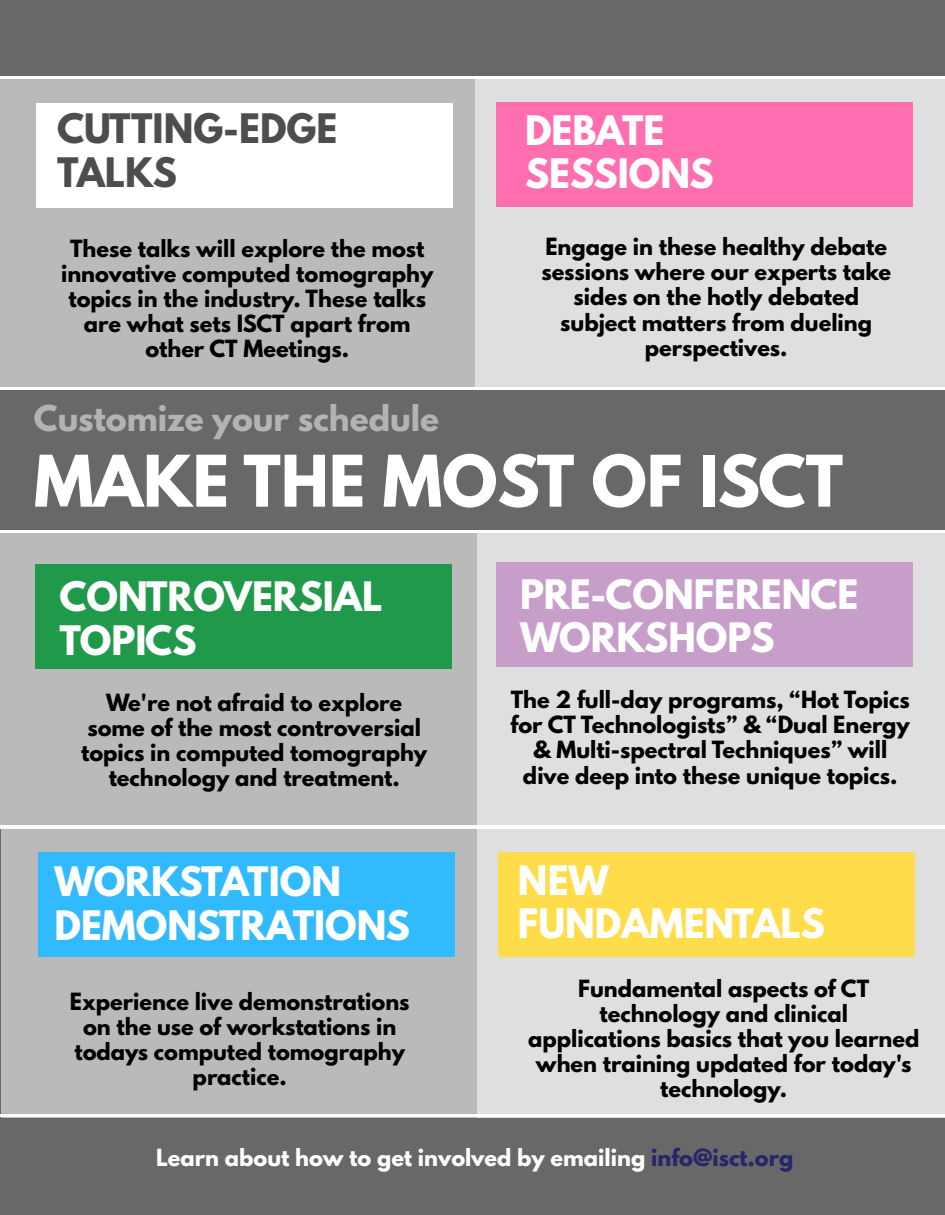
<style>
.page{position:relative;width:945px;height:1215px;background:#686868}
.page>*{position:absolute;margin:0;border:0;box-sizing:border-box;transform-origin:0 0}
.t1{font:700 63px "League Spartan";color:#fff}
.t2{font:700 36px/43.2px "League Spartan";color:#fff}
.t3{font:700 36px/43.2px "League Spartan";color:#4d4d4d}
.t4{font:700 31.5px "League Spartan";color:#b3b3b3}
.t5{font:700 21px/25.2px "League Spartan";color:#000;text-align:center}
.t6{font:700 21px "League Spartan";color:#fff}
.s1{color:#252768}
</style>
<div class="page">
<div style="left:0;top:80px;width:945px;height:308px;background:#bababa"></div>
<div style="left:476px;top:80px;width:469px;height:309px;background:#dfdfdf"></div>
<div style="left:2px;top:827px;width:943px;height:290px;background:#bababa"></div>
<div style="left:477px;top:532px;width:468px;height:585px;background:#dfdfdf"></div>
<div style="left:0;top:533px;width:477px;height:292px;background:#bababa"></div>
<hr style="left:0;top:825px;width:945px;height:4px;background:#fff">
<svg style="left:0;top:1114px;width:945px;height:4px;fill:#fff"></svg>
<hr style="left:0;top:530px;width:945px;height:3px;background:#fff">
<hr style="left:0;top:387px;width:945px;height:3px;background:#fff">
<svg style="left:0;top:76px;width:945px;height:4px;fill:#fff"></svg>
<div style="left:36px;top:103px;width:417px;height:105px;background:#fff"></div>
<div style="left:496px;top:102px;width:417px;height:105px;background:#ff6fb0"></div>
<div style="left:36px;top:564px;width:416px;height:105px;background:#21994a"></div>
<div style="left:38px;top:852px;width:417px;height:105px;background:#32baff"></div>
<div style="left:498px;top:852px;width:417px;height:105px;background:#ffdd4a"></div>
<div style="left:496px;top:562px;width:417px;height:105px;background:#c79ec9"></div>
<h2 class="t3" style="left:57px;top:107px;width:282px">CUTTING-EDGE<br>TALKS</h2>
<h2 class="t2" style="left:525px;top:108px;width:190px">DEBATE<br>SESSIONS</h2>
<p class="t5" style="left:61px;top:235px;width:374px">These talks will explore the most innovative computed tomography topics in the industry. These talks are what sets ISCT apart from other CT Meetings.</p>
<p class="t5" style="left:541px;top:234px;width:351px">Engage in these healthy debate sessions where our experts take sides on the hotly debated subject matters from dueling perspectives.</p>
<h3 class="t4" style="left:34px;top:394px;width:407px">Customize your schedule</h3>
<h1 class="t1" style="left:34px;top:432px;width:811px">MAKE THE MOST OF ISCT</h1>
<h2 class="t2" style="left:59px;top:575px;width:325px">CONTROVERSIAL<br>TOPICS</h2>
<p class="t5" style="left:81px;top:689px;width:348px">We're not afraid to explore some of the most controversial topics in computed tomography technology and treatment.</p>
<h2 class="t2" style="left:520px;top:572px;width:340px">PRE-CONFERENCE<br>WORKSHOPS</h2>
<p class="t5" style="left:511px;top:687px;width:401px">The 2 full-day programs, “Hot Topics for CT Technologists” &amp; “Dual Energy &amp; Multi-spectral Techniques” will dive deep into these unique topics.</p>
<h2 class="t2" style="left:54px;top:860px;width:357px">WORKSTATION<br>DEMONSTRATIONS</h2>
<h2 class="t2" style="left:518px;top:858px;width:309px">NEW<br>FUNDAMENTALS</h2>
<p class="t5" style="left:70px;top:988px;width:341px">Experience live demonstrations on the use of workstations in todays computed tomography practice.</p>
<p class="t5" style="left:528px;top:975px;width:393px">Fundamental aspects of CT technology and clinical<br>applications basics that you learned when training updated for today's technology.</p>
<p class="t6" style="left:156px;top:1141px;width:639px">Learn about how to get involved by emailing <span class="s1">info@isct.org</span></p>
</div>
